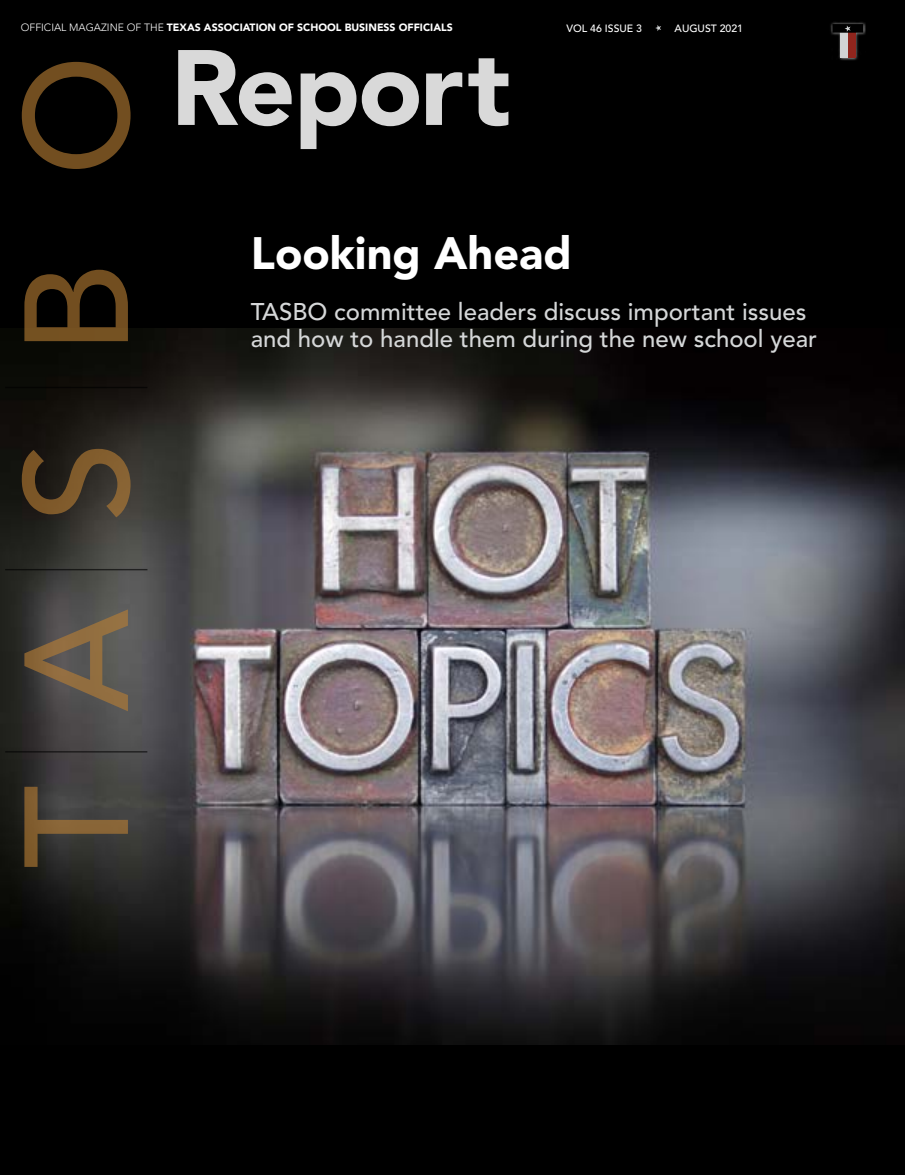
<style>
.page{position:relative;width:905px;height:1175px;background:#fff}
.page>*{position:absolute;margin:0;border:0;box-sizing:border-box;transform-origin:0 0}
.t1{font:900 105.75px "Avenir LT Std";letter-spacing:-.02em;color:#d9d9d9}
.t2{font:900 45px "Avenir LT Std";color:#fff}
.t3{font:500 24px/27px "Avenir LT Std";color:#d5d7d8}
.t4{font:900 10.5px "Avenir LT Std";color:#fff}
.t5{font:500 10.5px "Avenir LT Std";color:#fff}
.s1{font-weight:300}
</style>
<div class="page">
<div style="left:0;top:0;width:904px;height:1174px;background:#000"></div>
<img style="left:0;top:328px;width:904px;height:716px">
<div style="left:829px;top:21px;width:37px;height:40px;background:#fff;opacity:.75"></div>
<div style="left:847px;top:28px;width:8px;height:30px;background:#90251d"></div>
<div style="left:840px;top:28px;width:7px;height:30px;background:#d1d3d4"></div>
<svg style="left:832px;top:24px;width:31px;height:9px"></svg>
<svg style="left:655px;top:25px;width:6px;height:6px"></svg>
<svg style="left:22px;top:62px;width:108px;height:805px"></svg>
<hr style="left:5px;top:751px;width:142px;height:1px;background:#000">
<hr style="left:5px;top:569px;width:142px;height:1px;background:#000">
<hr style="left:5px;top:387px;width:142px;height:1px;background:#000">
<hr style="left:5px;top:205px;width:142px;height:1px;background:#000">
<p class="t4" style="left:21px;top:21px;width:433px"><span class="s1">OFFICIAL MAGAZINE OF THE</span> TEXAS ASSOCIATION OF SCHOOL BUSINESS OFFICIALS</p>
<p class="t5" style="left:566px;top:22px;width:77px">VOL 46 ISSUE 3</p>
<p class="t5" style="left:674px;top:22px;width:70px">AUGUST 2021</p>
<h1 class="t1" style="left:170px;top:24px;width:342px">Report</h1>
<h2 class="t2" style="left:251px;top:226px;width:322px">Looking Ahead</h2>
<p class="t3" style="left:251px;top:299px;width:568px">TASBO committee leaders discuss important issues and how to handle them during the new school year</p>
</div>
